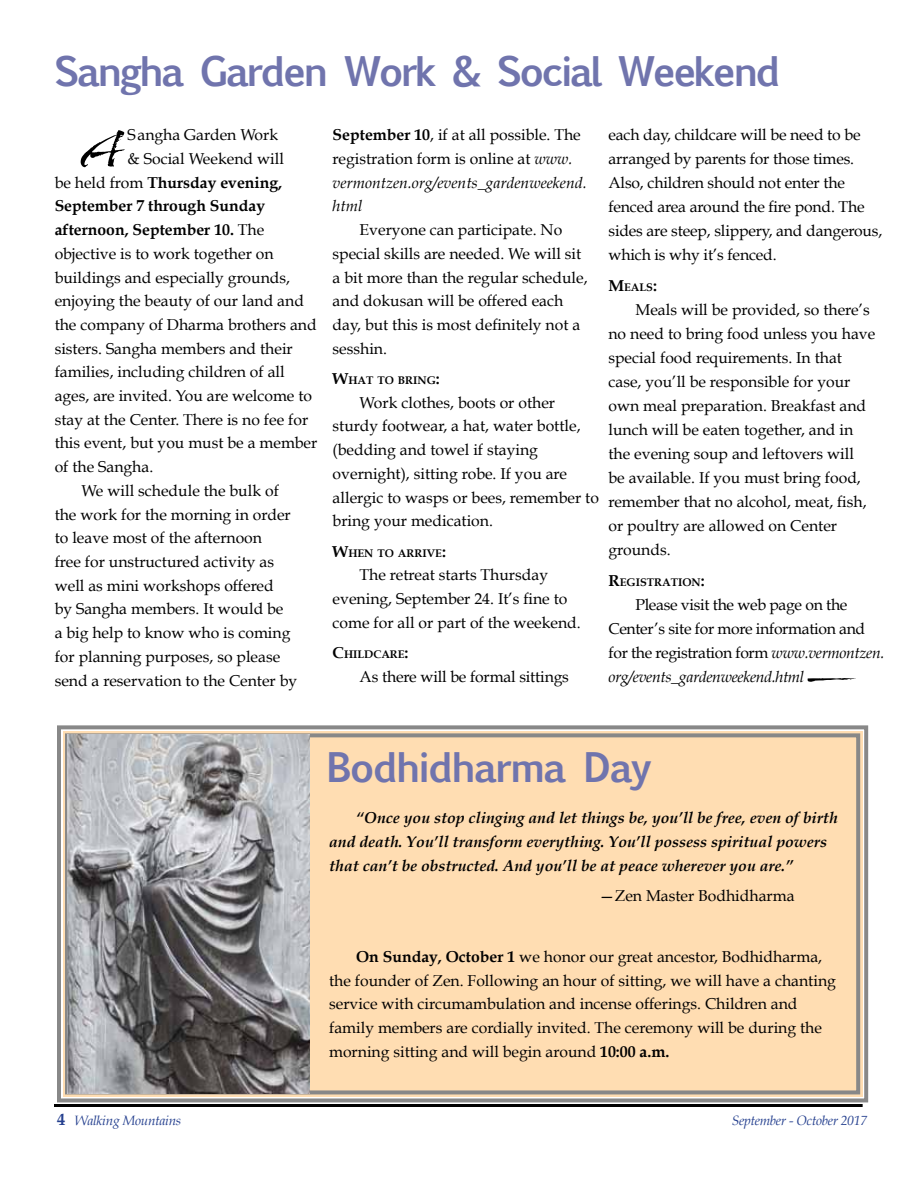
<style>
.page{position:relative;width:918px;height:1188px;background:#fff}
.page>*{position:absolute;margin:0;border:0;box-sizing:border-box;transform-origin:0 0}
.t1{font:55.65px "Arid ITC";color:#000}
.t2{font:48px "Arid ITC";color:#000;scale:2 1}
.t3{font:700 39px "Euphemia UCAS";letter-spacing:-.07em;color:#7074ad}
.t4{font:700 39px "Euphemia UCAS";letter-spacing:-.05em;color:#7074ad}
.t5{font:15.75px/23.7px "Book Antiqua";color:#000}
.t6{font:italic 700 15.75px/23.7px "Book Antiqua";color:#000}
.t7{font:15.75px/24px "Book Antiqua";letter-spacing:-.02em;color:#000}
.t8{font:700 15.75px "Book Antiqua";color:#000}
.t9{font:italic 13.5px "Book Antiqua";letter-spacing:-.02em;color:#25408f}
.t10{font:700 10.95px "Book Antiqua";color:#000}
.s1{font-weight:700}
.s2{font-style:italic}
.s3{font-size:15.75px}
.s4{font-weight:400}
.s5{font-weight:700;font-style:normal;font-size:16.5px}
</style>
<div class="page">
<hr style="left:54px;top:1104px;width:809px;height:3px;background:#000">
<svg style="left:57px;top:725px;width:812px;height:378px;background:#f5d7b0"></svg>
<img style="left:68px;top:735px;width:241px;height:359px">
<h3 class="t3" style="left:54px;top:42px;width:728px">Sangha Garden Work &amp; Social Weekend</h3>
<p class="t5" style="left:333px;top:123px;width:256px"><span class="s1">September 10</span>, if at all possible. The registration form is online at <span class="s2">www. vermontzen.org/events_gardenweekend. html</span></p>
<p class="t5" style="left:333px;top:218px;width:257px;text-indent:27px">Everyone can participate. No special skills are needed. We will sit a bit more than the regular schedule, and dokusan will be offered each day, but this is most definitely not a sesshin.</p>
<p class="t10" style="left:333px;top:374px;width:109px"><span class="s3">W</span>HAT TO BRING<span class="s3">:</span></p>
<p class="t5" style="left:333px;top:391px;width:268px;text-indent:27px">Work clothes, boots or other sturdy footwear, a hat, water bottle, (bedding and towel if staying overnight), sitting robe. If you are allergic to wasps or bees, remember to bring your medication.</p>
<p class="t10" style="left:333px;top:547px;width:115px"><span class="s3">W</span>HEN TO ARRIVE<span class="s3">:</span></p>
<p class="t5" style="left:333px;top:563px;width:250px;text-indent:27px">The retreat starts Thursday evening, September 24. It’s fine to come for all or part of the weekend.</p>
<p class="t10" style="left:333px;top:648px;width:77px"><span class="s3">C</span>HILDCARE<span class="s3">:</span></p>
<p class="t5" style="left:360px;top:665px;width:211px">As there will be formal sittings</p>
<h1 class="t1" style="left:82px;top:119px;width:42px">A</h1>
<p class="t5" style="left:128px;top:123px;width:152px">Sangha Garden Work</p>
<p class="t5" style="left:608px;top:123px;width:275px">each day, childcare will be need to be arranged by parents for those times.<br>Also, children should not enter the fenced area around the fire pond. The sides are steep, slippery, and dangerous, which is why it’s fenced.</p>
<p class="t10" style="left:608px;top:281px;width:50px"><span class="s3">M</span>EALS<span class="s3">:</span></p>
<p class="t5" style="left:608px;top:298px;width:268px;text-indent:27px">Meals will be provided, so there’s no need to bring food unless you have special food requirements. In that case, you’ll be responsible for your own meal preparation. Breakfast and lunch will be eaten together, and in the evening soup and leftovers will<br>be available. If you must bring food, remember that no alcohol, meat, fish, or poultry are allowed on Center grounds.</p>
<p class="t10" style="left:608px;top:576px;width:98px"><span class="s3">R</span>EGISTRATION<span class="s3">:</span></p>
<p class="t7" style="left:608px;top:592px;width:277px;text-indent:27px">Please visit the web page on the Center’s site for more information and for the registration form <span class="s2">www.vermontzen. org/events_gardenweekend.html</span></p>
<p class="t5" style="left:128px;top:147px;width:158px">&amp; Social Weekend will</p>
<p class="t8" style="left:55px;top:173px;width:229px"><span class="s4">be held from</span> Thursday evening,</p>
<p class="t8" style="left:55px;top:197px;width:212px">September 7 through Sunday</p>
<p class="t8" style="left:55px;top:221px;width:211px">afternoon, September 10. <span class="s4">The</span></p>
<p class="t5" style="left:55px;top:242px;width:220px">objective is to work together on</p>
<p class="t5" style="left:55px;top:265px;width:237px">buildings and especially grounds,</p>
<p class="t5" style="left:55px;top:289px;width:251px">enjoying the beauty of our land and</p>
<p class="t5" style="left:55px;top:313px;width:264px">the company of Dharma brothers and</p>
<p class="t5" style="left:55px;top:336px;width:240px">sisters. Sangha members and their</p>
<p class="t5" style="left:55px;top:360px;width:232px">families, including children of all</p>
<p class="t5" style="left:55px;top:384px;width:259px">ages, are invited. You are welcome to</p>
<p class="t5" style="left:55px;top:408px;width:255px">stay at the Center. There is no fee for</p>
<p class="t5" style="left:55px;top:431px;width:264px">this event, but you must be a member</p>
<p class="t5" style="left:55px;top:455px;width:100px">of the Sangha.</p>
<p class="t5" style="left:82px;top:479px;width:199px">We will schedule the bulk of</p>
<p class="t5" style="left:55px;top:502px;width:238px">the work for the morning in order</p>
<p class="t5" style="left:55px;top:526px;width:209px">to leave most of the afternoon</p>
<p class="t5" style="left:55px;top:550px;width:221px">free for unstructured activity as</p>
<p class="t5" style="left:55px;top:574px;width:221px">well as mini workshops offered</p>
<p class="t5" style="left:55px;top:597px;width:230px">by Sangha members. It would be</p>
<p class="t5" style="left:55px;top:621px;width:237px">a big help to know who is coming</p>
<p class="t5" style="left:55px;top:645px;width:227px">for planning purposes, so please</p>
<p class="t5" style="left:55px;top:668px;width:244px">send a reservation to the Center by</p>
<h2 class="t2" style="left:804px;top:650px;width:27px">—</h2>
<h3 class="t4" style="left:326px;top:738px;width:327px">Bodhidharma Day</h3>
<p class="t6" style="left:329px;top:806px;width:510px;text-indent:27px">“Once you stop clinging and let things be, you’ll be free, even of birth and death. You’ll transform everything. You’ll possess spiritual powers that can’t be obstructed. And you’ll be at peace wherever you are.”</p>
<p class="t5" style="left:599px;top:884px;width:197px">—Zen Master Bodhidharma</p>
<p class="t5" style="left:329px;top:945px;width:508px;text-indent:27px"><span class="s1">On Sunday, October 1</span> we honor our great ancestor, Bodhidharma, the founder of Zen. Following an hour of sitting, we will have a chanting service with circumambulation and incense offerings. Children and family members are cordially invited. The ceremony will be during the morning sitting and will begin around <span class="s1">10:00 a.m.</span></p>
<p class="t9" style="left:57px;top:1113px;width:126px"><span class="s5">4</span> Walking Mountains</p>
<p class="t9" style="left:732px;top:1113px;width:137px">September - October 2017</p>
</div>
